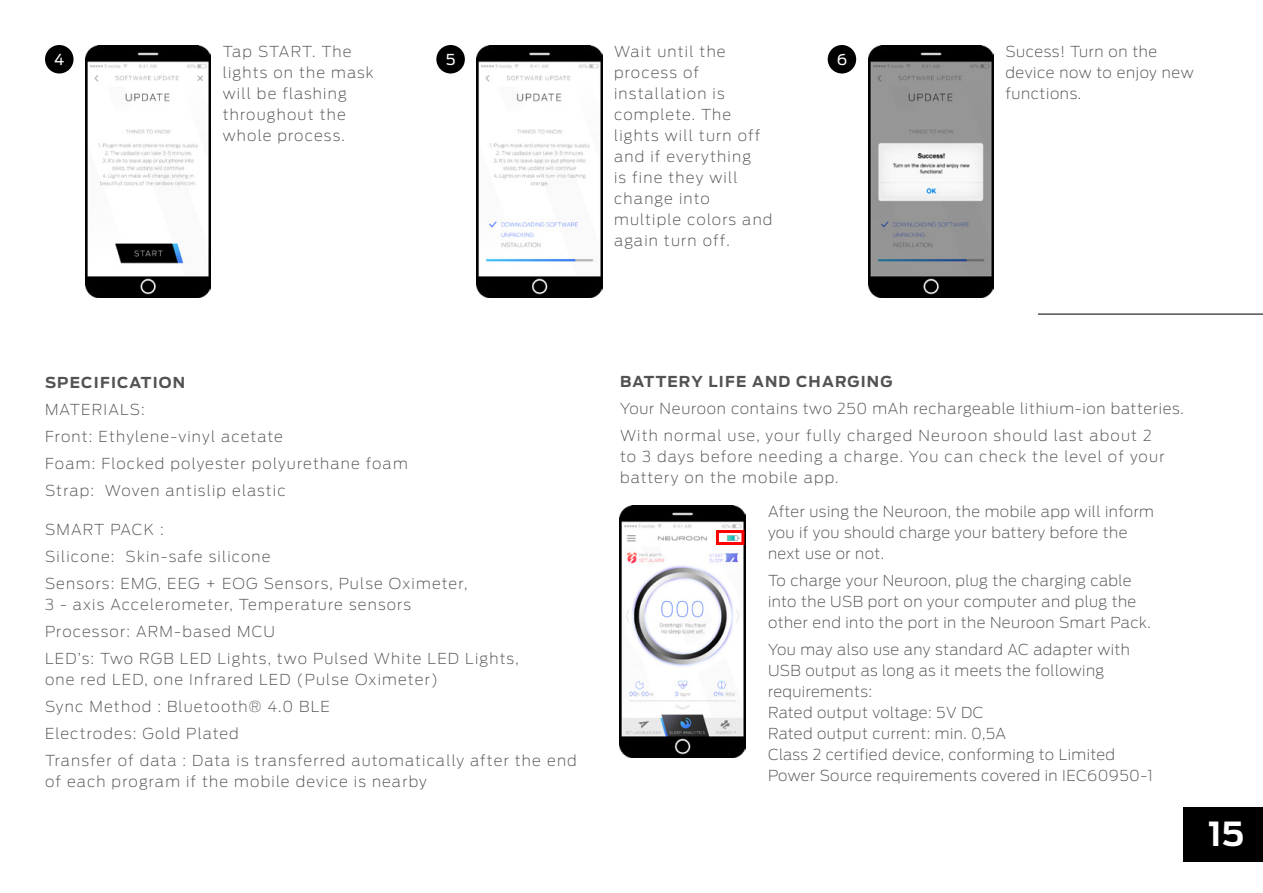
<style>
.page{position:relative;width:1263px;height:893px;background:#fff}
.page>*{position:absolute;margin:0;border:0;box-sizing:border-box;transform-origin:0 0}
.t1{font:700 33px "Antenna";color:#fff}
.t2{font:200 15px/21px "Antenna";letter-spacing:.08em;color:#535252}
.t3{font:200 15px/21px "Antenna";letter-spacing:.03em;color:#535252}
.t4{font:200 15px/27px "Antenna";letter-spacing:.06em;color:#535252}
.t5{font:200 15px/21px "Antenna";letter-spacing:.04em;color:#535252}
.t6{font:700 15px "Antenna";letter-spacing:.08em;color:#535252}
.t7{font:15px "Antenna";color:#fff}
</style>
<div class="page">
<div style="left:45px;top:45px;width:29px;height:29px;background:#000;border-radius:50%"></div>
<div style="left:436px;top:45px;width:29px;height:29px;background:#000;border-radius:50%"></div>
<div style="left:828px;top:45px;width:28px;height:29px;background:#000;border-radius:50%"></div>
<img style="left:85px;top:46px;width:126px;height:252px">
<img style="left:477px;top:46px;width:125px;height:252px">
<img style="left:868px;top:46px;width:125px;height:252px">
<hr style="left:1038px;top:313px;width:225px;height:2px;background:#535252">
<img style="left:620px;top:505px;width:125px;height:252px">
<div style="left:716px;top:530px;width:28px;height:15px;border:3px solid #f00"></div>
<div style="left:1184px;top:807px;width:79px;height:54px;background:#000"></div>
<p class="t2" style="left:223px;top:41px;width:152px">Tap START. The lights on the mask will be flashing throughout the whole process.</p>
<p class="t2" style="left:614px;top:41px;width:160px">Wait until the process of installation is complete. The lights will turn off and if everything<br>is fine they will change into multiple colors and again turn off.</p>
<p class="t5" style="left:1005px;top:41px;width:190px">Sucess! Turn on the device now to enjoy new functions.</p>
<p class="t7" style="left:54px;top:51px;width:12px">4</p>
<p class="t7" style="left:446px;top:51px;width:11px">5</p>
<p class="t7" style="left:837px;top:51px;width:12px">6</p>
<p class="t6" style="left:45px;top:373px;width:142px">SPECIFICATION</p>
<p class="t2" style="left:45px;top:396px;width:364px;line-height:27px">MATERIALS:<br>Front: Ethylene-vinyl acetate<br>Foam: Flocked polyester polyurethane foam<br>Strap: Woven antislip elastic</p>
<p class="t2" style="left:45px;top:516px;width:424px;line-height:27px">SMART PACK :<br>Silicone: Skin-safe silicone<br>Sensors: EMG, EEG + EOG Sensors, Pulse Oximeter,</p>
<p class="t2" style="left:45px;top:591px;width:475px;line-height:27px">3 - axis Accelerometer, Temperature sensors<br>Processor: ARM-based MCU<br>LED’s: Two RGB LED Lights, two Pulsed White LED Lights,</p>
<p class="t2" style="left:45px;top:666px;width:533px;line-height:27px">one red LED, one Infrared LED (Pulse Oximeter)<br>Sync Method : Bluetooth® 4.0 BLE<br>Electrodes: Gold Plated<br>Transfer of data : Data is transferred automatically after the end</p>
<p class="t2" style="left:45px;top:771px;width:383px">of each program if the mobile device is nearby</p>
<p class="t6" style="left:620px;top:373px;width:274px">BATTERY LIFE AND CHARGING</p>
<p class="t4" style="left:620px;top:395px;width:565px">Your Neuroon contains two 250 mAh rechargeable lithium-ion batteries.<br>With normal use, your fully charged Neuroon should last about 2</p>
<p class="t2" style="left:620px;top:446px;width:546px">to 3 days before needing a charge. You can check the level of your battery on the mobile app.</p>
<p class="t3" style="left:768px;top:501px;width:387px">After using the Neuroon, the mobile app will inform you if you should charge your battery before the next use or not.</p>
<p class="t3" style="left:768px;top:570px;width:384px">To charge your Neuroon, plug the charging cable into the USB port on your computer and plug the other end into the port in the Neuroon Smart Pack.</p>
<p class="t3" style="left:768px;top:639px;width:386px">You may also use any standard AC adapter with USB output as long as it meets the following requirements:<br>Rated output voltage: 5V DC<br>Rated output current: min. 0,5A<br>Class 2 certified device, conforming to Limited Power Source requirements covered in IEC60950-1</p>
<h1 class="t1" style="left:1208px;top:814px;width:37px">15</h1>
</div>
